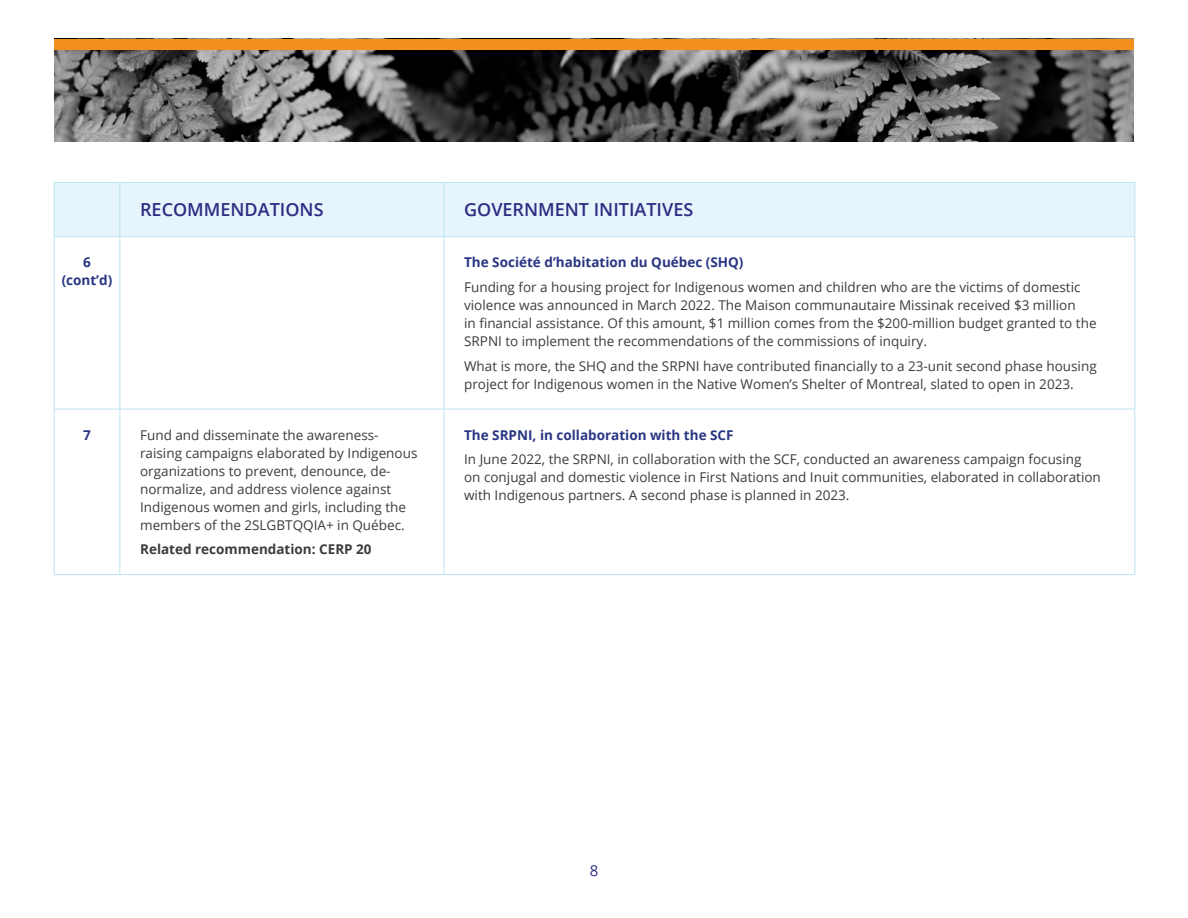
<style>
.page{position:relative;width:1188px;height:918px;background:#fff}
.page>*{position:absolute;margin:0;border:0;box-sizing:border-box;transform-origin:0 0}
.TH{font:600 18px "Open Sans";color:#2d2e83}
.t1{font:15px "Open Sans";color:#2d2e83}
.t2{font:13.5px/18px "Open Sans";color:#3c3c3b}
.Sous-titre_bold_bleu{font:700 13.5px "Open Sans";color:#283583}
.t3{font:700 13.5px "Open Sans";color:#3c3c3b}
.Chiffres{font:700 13.5px/18px "Open Sans";color:#283583;text-align:center}
</style>
<div class="page">
<img style="left:54px;top:50px;width:1080px;height:91px">
<div style="left:54px;top:39px;width:1080px;height:11px;background:#f38f1c"></div>
<div style="left:55px;top:183px;width:1080px;height:53px;background:#e6f4fb"></div>
<hr style="left:54px;top:182px;width:66px;height:1px;background:#bde3f2">
<hr style="left:54px;top:183px;width:1px;height:54px;background:#bde3f2">
<hr style="left:120px;top:182px;width:324px;height:1px;background:#bde3f2">
<hr style="left:120px;top:183px;width:1px;height:54px;background:#bde3f2">
<hr style="left:444px;top:182px;width:691px;height:1px;background:#bde3f2">
<hr style="left:444px;top:183px;width:1px;height:54px;background:#bde3f2">
<hr style="left:1135px;top:183px;width:1px;height:54px;background:#bde3f2">
<hr style="left:54px;top:236px;width:66px;height:1px;background:#bde3f2">
<hr style="left:54px;top:237px;width:1px;height:172px;background:#bde3f2">
<hr style="left:120px;top:236px;width:324px;height:1px;background:#bde3f2">
<hr style="left:120px;top:237px;width:1px;height:172px;background:#bde3f2">
<hr style="left:444px;top:236px;width:691px;height:1px;background:#bde3f2">
<hr style="left:444px;top:237px;width:1px;height:172px;background:#bde3f2">
<hr style="left:1135px;top:237px;width:1px;height:172px;background:#bde3f2">
<hr style="left:54px;top:409px;width:66px;height:1px;background:#bde3f2">
<hr style="left:54px;top:409px;width:1px;height:165px;background:#bde3f2">
<hr style="left:120px;top:409px;width:324px;height:1px;background:#bde3f2">
<hr style="left:120px;top:409px;width:1px;height:165px;background:#bde3f2">
<hr style="left:444px;top:409px;width:691px;height:1px;background:#bde3f2">
<hr style="left:444px;top:409px;width:1px;height:165px;background:#bde3f2">
<hr style="left:1135px;top:409px;width:1px;height:165px;background:#bde3f2">
<hr style="left:54px;top:574px;width:66px;height:1px;background:#bde3f2">
<hr style="left:120px;top:574px;width:324px;height:1px;background:#bde3f2">
<hr style="left:444px;top:574px;width:691px;height:1px;background:#bde3f2">
<p class="TH" style="left:140px;top:198px;width:185px">RECOMMENDATIONS</p>
<p class="TH" style="left:464px;top:198px;width:231px">GOVERNMENT INITIATIVES</p>
<p class="Chiffres" style="left:62px;top:253px;width:52px">6 (cont’d)</p>
<p class="Sous-titre_bold_bleu" style="left:464px;top:253px;width:281px">The Société d’habitation du Québec (SHQ)</p>
<p class="t2" style="left:464px;top:278px;width:634px">Funding for a housing project for Indigenous women and children who are the victims of domestic violence was announced in March 2022. The Maison communautaire Missinak received $3 million<br>in financial assistance. Of this amount, $1 million comes from the $200-million budget granted to the SRPNI to implement the recommendations of the commissions of inquiry.</p>
<p class="t2" style="left:464px;top:357px;width:634px">What is more, the SHQ and the SRPNI have contributed financially to a 23-unit second phase housing project for Indigenous women in the Native Women’s Shelter of Montreal, slated to open in 2023.</p>
<p class="Chiffres" style="left:83px;top:425px;width:9px">7</p>
<p class="t2" style="left:140px;top:425px;width:279px">Fund and disseminate the awareness&shy;raising campaigns elaborated by Indigenous organizations to prevent, denounce, de&shy;normalize, and address violence against Indigenous women and girls, including the members of the 2SLGBTQQIA+ in Québec.</p>
<p class="t3" style="left:140px;top:540px;width:233px">Related recommendation: CERP 20</p>
<p class="Sous-titre_bold_bleu" style="left:464px;top:425px;width:271px">The SRPNI, in collaboration with the SCF</p>
<p class="t2" style="left:464px;top:450px;width:638px">In June 2022, the SRPNI, in collaboration with the SCF, conducted an awareness campaign focusing on conjugal and domestic violence in First Nations and Inuit communities, elaborated in collaboration with Indigenous partners. A second phase is planned in 2023.</p>
<p class="t1" style="left:590px;top:860px;width:10px">8</p>
</div>
